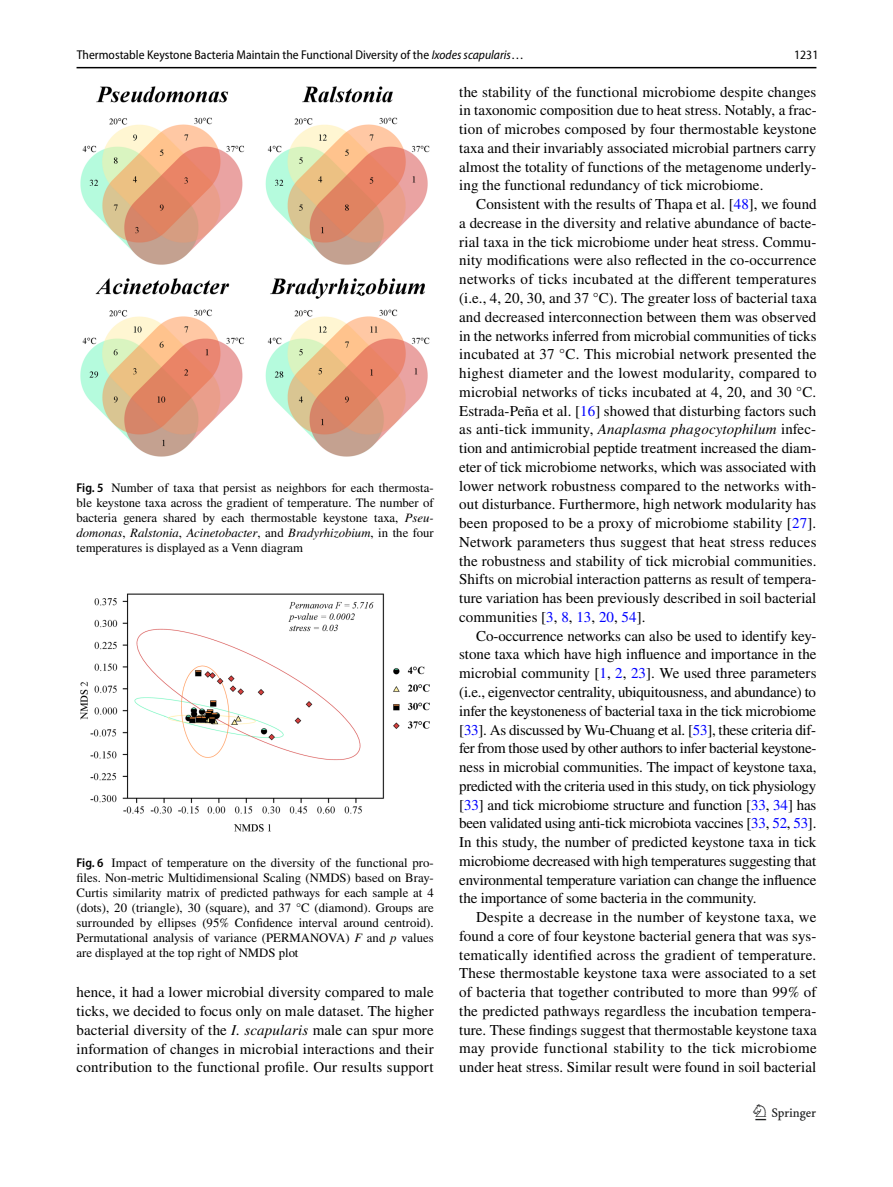
<style>
.page{position:relative;width:893px;height:1187px;background:#fff}
.page>*{position:absolute;margin:0;border:0;box-sizing:border-box;transform-origin:0 0}
.t1{font:22.5px "Gymkpc Springnew";color:#1d1e1f}
.t2{font:15px/18.8px "STIX";letter-spacing:.005em;color:#000;text-align:justify}
.t3{font:12.75px/15px "STIX";color:#000;text-align:justify}
.t4{font:12.75px "Myriad Pro Semi Cn 3";color:#000}
.t5{font:12.75px "Myriad Pro Unic Semi Condensed 2";color:#000}
.s1{font-family:"Myriad Pro";font-style:italic;font-stretch:semi-condensed}
.s2{font-family:"Myriad Pro";font-weight:600;font-stretch:semi-condensed}
.s3{font-style:italic}
.s4{color:#00f}
</style>
<div class="page">
<hr style="left:77px;top:67px;width:739px;height:1px;background:#000">
<img style="left:81px;top:87px;width:348px;height:370px">
<img style="left:81px;top:593px;width:348px;height:238px">
<p class="t4" style="left:77px;top:48px;width:448px">Thermostable Keystone Bacteria Maintain the Functional Diversity of the <span class="s1">Ixodes scapularis</span>…</p>
<p class="t5" style="left:794px;top:50px;width:26px">1231</p>
<p class="t3" style="left:77px;top:481px;width:359px"><span class="s2">Fig. 5</span> Number of taxa that persist as neighbors for each thermosta&shy;ble keystone taxa across the gradient of temperature. The number of bacteria genera shared by each thermostable keystone taxa, <span class="s3">Pseu&shy;domonas</span>, <span class="s3">Ralstonia</span>, <span class="s3">Acinetobacter</span>, and <span class="s3">Bradyrhizobium</span>, in the four temperatures is displayed as a Venn diagram</p>
<p class="t3" style="left:77px;top:855px;width:359px"><span class="s2">Fig. 6</span> Impact of temperature on the diversity of the functional pro&shy;files. Non-metric Multidimensional Scaling (NMDS) based on Bray-Curtis similarity matrix of predicted pathways for each sample at 4 (dots), 20 (triangle), 30 (square), and 37 °C (diamond). Groups are surrounded by ellipses (95% Confidence interval around centroid).<br>Permutational analysis of variance (PERMANOVA) <span class="s3">F</span> and <span class="s3">p</span> values are displayed at the top right of NMDS plot</p>
<p class="t2" style="left:77px;top:983px;width:359px">hence, it had a lower microbial diversity compared to male ticks, we decided to focus only on male dataset. The higher bacterial diversity of the <span class="s3">I. scapularis</span> male can spur more information of changes in microbial interactions and their contribution to the functional profile. Our results support</p>
<p class="t2" style="left:459px;top:83px;width:359px">the stability of the functional microbiome despite changes in taxonomic composition due to heat stress. Notably, a frac&shy;tion of microbes composed by four thermostable keystone taxa and their invariably associated microbial partners carry almost the totality of functions of the metagenome underly&shy;ing the functional redundancy of tick microbiome.</p>
<p class="t2" style="left:459px;top:196px;width:359px;text-indent:17px">Consistent with the results of Thapa et al. [<span class="s4">48</span>], we found a decrease in the diversity and relative abundance of bacte&shy;rial taxa in the tick microbiome under heat stress. Commu&shy;nity modifications were also reflected in the co-occurrence networks of ticks incubated at the different temperatures (i.e., 4, 20, 30, and 37 °C). The greater loss of bacterial taxa and decreased interconnection between them was observed in the networks inferred from microbial communities of ticks incubated at 37 °C. This microbial network presented the highest diameter and the lowest modularity, compared to microbial networks of ticks incubated at 4, 20, and 30 °C.<br>Estrada-Peña et al. [<span class="s4">16</span>] showed that disturbing factors such as anti-tick immunity, <span class="s3">Anaplasma phagocytophilum</span> infec&shy;tion and antimicrobial peptide treatment increased the diam&shy;eter of tick microbiome networks, which was associated with lower network robustness compared to the networks with&shy;out disturbance. Furthermore, high network modularity has been proposed to be a proxy of microbiome stability [<span class="s4">27</span>].<br>Network parameters thus suggest that heat stress reduces the robustness and stability of tick microbial communities.<br>Shifts on microbial interaction patterns as result of tempera&shy;ture variation has been previously described in soil bacterial communities [<span class="s4">3</span>, <span class="s4">8</span>, <span class="s4">13</span>, <span class="s4">20</span>, <span class="s4">54</span>].</p>
<p class="t2" style="left:459px;top:627px;width:359px;text-indent:17px">Co-occurrence networks can also be used to identify key&shy;stone taxa which have high influence and importance in the microbial community [<span class="s4">1</span>, <span class="s4">2</span>, <span class="s4">23</span>]. We used three parameters (i.e., eigenvector centrality, ubiquitousness, and abundance) to infer the keystoneness of bacterial taxa in the tick microbiome [<span class="s4">33</span>]. As discussed by Wu-Chuang et al. [<span class="s4">53</span>], these criteria dif&shy;fer from those used by other authors to infer bacterial keystone&shy;ness in microbial communities. The impact of keystone taxa, predicted with the criteria used in this study, on tick physiology [<span class="s4">33</span>] and tick microbiome structure and function [<span class="s4">33</span>, <span class="s4">34</span>] has been validated using anti-tick microbiota vaccines [<span class="s4">33</span>, <span class="s4">52</span>, <span class="s4">53</span>].<br>In this study, the number of predicted keystone taxa in tick microbiome decreased with high temperatures suggesting that environmental temperature variation can change the influence the importance of some bacteria in the community.</p>
<p class="t2" style="left:459px;top:908px;width:359px;text-indent:17px">Despite a decrease in the number of keystone taxa, we found a core of four keystone bacterial genera that was sys&shy;tematically identified across the gradient of temperature.<br>These thermostable keystone taxa were associated to a set of bacteria that together contributed to more than 99% of the predicted pathways regardless the incubation tempera&shy;ture. These findings suggest that thermostable keystone taxa may provide functional stability to the tick microbiome under heat stress. Similar result were found in soil bacterial</p>
<h1 class="t1" style="left:755px;top:1104px;width:62px">1 3</h1>
</div>
